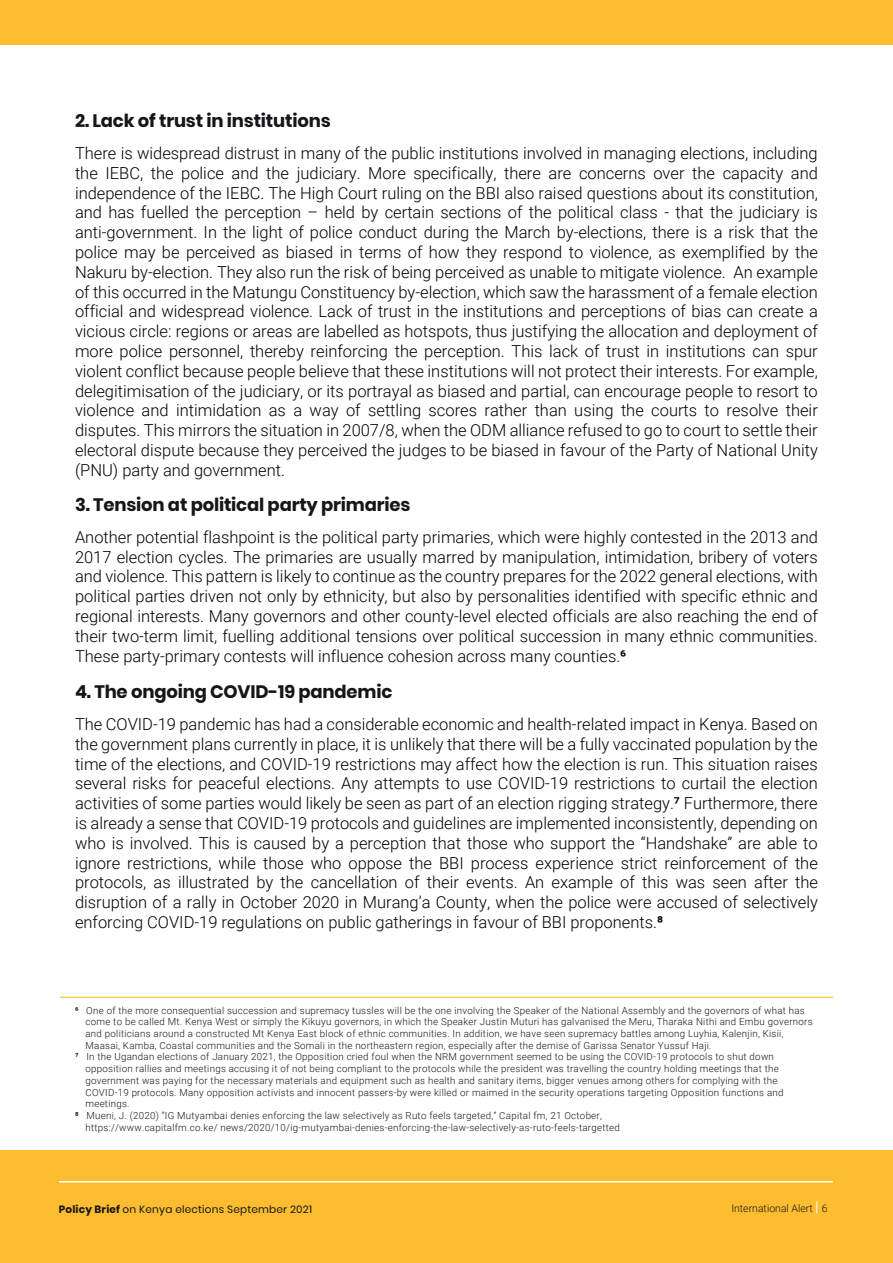
<style>
.page{position:relative;width:893px;height:1263px;background:#fff}
.page>*{position:absolute;margin:0;border:0;box-sizing:border-box;transform-origin:0 0}
.t1{font:700 18px "Poppins";letter-spacing:-.01em;color:#18151a}
.t2{font:300 16.5px/19.8px "Roboto";color:#000001;text-align:justify}
.t3{font:10.5px "Poppins";letter-spacing:.015em;color:#18151a}
.t4{font:300 10.5px "Roboto";color:#18151a}
.t5{font:300 9.75px "Roboto";letter-spacing:.025em;color:#18151a}
.s1{font-weight:500}
.s2{font-weight:700}
.s3{font-family:"Poppins";font-size:13.5px;color:#fff}
</style>
<div class="page">
<hr style="left:0;top:397px;width:1px;height:572px;background:#fdbd30">
<div style="left:0;top:0;width:893px;height:45px;background:#fdbd30"></div>
<div style="left:0;top:1151px;width:893px;height:112px;background:#fdbd30"></div>
<hr style="left:60px;top:997px;width:773px;height:1px;background:#fcc025">
<hr style="left:0;top:1151px;width:1px;height:112px;background:#fcc025">
<hr style="left:59px;top:1181px;width:774px;height:1px;background:#fff">
<p class="t1" style="left:75px;top:110px;width:257px">2. Lack of trust in institutions</p>
<p class="t2" style="left:75px;top:143px;width:744px">There is widespread distrust in many of the public institutions involved in managing elections, including the IEBC, the police and the judiciary. More specifically, there are concerns over the capacity and independence of the IEBC. The High Court ruling on the BBI also raised questions about its constitution, and has fuelled the perception – held by certain sections of the political class - that the judiciary is anti-government. In the light of police conduct during the March by-elections, there is a risk that the police may be perceived as biased in terms of how they respond to violence, as exemplified by the Nakuru by-election. They also run the risk of being perceived as unable to mitigate violence. An example of this occurred in the Matungu Constituency by-election, which saw the harassment of a female election official and widespread violence. Lack of trust in the institutions and perceptions of bias can create a vicious circle: regions or areas are labelled as hotspots, thus justifying the allocation and deployment of more police personnel, thereby reinforcing the perception. This lack of trust in institutions can spur violent conflict because people believe that these institutions will not protect their interests. For example, delegitimisation of the judiciary, or its portrayal as biased and partial, can encourage people to resort to violence and intimidation as a way of settling scores rather than using the courts to resolve their disputes. This mirrors the situation in 2007/8, when the ODM alliance refused to go to court to settle their electoral dispute because they perceived the judges to be biased in favour of the Party of National Unity (PNU) party and government.</p>
<p class="t1" style="left:75px;top:494px;width:337px">3. Tension at political party primaries</p>
<p class="t2" style="left:75px;top:526px;width:744px">Another potential flashpoint is the political party primaries, which were highly contested in the 2013 and 2017 election cycles. The primaries are usually marred by manipulation, intimidation, bribery of voters and violence. This pattern is likely to continue as the country prepares for the 2022 general elections, with political parties driven not only by ethnicity, but also by personalities identified with specific ethnic and regional interests. Many governors and other county-level elected officials are also reaching the end of their two-term limit, fuelling additional tensions over political succession in many ethnic communities.<br>These party-primary contests will influence cohesion across many counties.<span class="s1">6</span></p>
<p class="t1" style="left:75px;top:681px;width:319px">4. The ongoing COVID-19 pandemic</p>
<p class="t2" style="left:75px;top:713px;width:744px">The COVID-19 pandemic has had a considerable economic and health-related impact in Kenya. Based on the government plans currently in place, it is unlikely that there will be a fully vaccinated population by the time of the elections, and COVID-19 restrictions may affect how the election is run. This situation raises several risks for peaceful elections. Any attempts to use COVID-19 restrictions to curtail the election activities of some parties would likely be seen as part of an election rigging strategy.<span class="s1">7</span> Furthermore, there is already a sense that COVID-19 protocols and guidelines are implemented inconsistently, depending on who is involved. This is caused by a perception that those who support the “Handshake” are able to ignore restrictions, while those who oppose the BBI process experience strict reinforcement of the protocols, as illustrated by the cancellation of their events. An example of this was seen after the disruption of a rally in October 2020 in Murang’a County, when the police were accused of selectively enforcing COVID-19 regulations on public gatherings in favour of BBI proponents.<span class="s1">8</span></p>
<p class="t5" style="left:75px;top:1003px;width:731px"><span class="s1">6</span> One of the more consequential succession and supremacy tussles will be the one involving the Speaker of the National Assembly and the governors of what has</p>
<p class="t5" style="left:85px;top:1015px;width:729px">come to be called Mt. Kenya West or simply the Kikuyu governors, in which the Speaker Justin Muturi has galvanised the Meru, Tharaka Nithi and Embu governors</p>
<p class="t5" style="left:85px;top:1027px;width:700px">and politicians around a constructed Mt Kenya East block of ethnic communities. In addition, we have seen supremacy battles among Luyhia, Kalenjin, Kisii,</p>
<p class="t5" style="left:85px;top:1038px;width:628px">Maasai, Kamba, Coastal communities and the Somali in the northeastern region, especially after the demise of Garissa Senator Yussuf Haji.</p>
<p class="t5" style="left:75px;top:1050px;width:700px"><span class="s1">7</span> In the Ugandan elections of January 2021, the Opposition cried foul when the NRM government seemed to be using the COVID-19 protocols to shut down</p>
<p class="t5" style="left:85px;top:1062px;width:695px">opposition rallies and meetings accusing it of not being compliant to the protocols while the president was travelling the country holding meetings that the</p>
<p class="t5" style="left:85px;top:1073px;width:693px">government was paying for the necessary materials and equipment such as health and sanitary items, bigger venues among others for complying with the</p>
<p class="t5" style="left:85px;top:1085px;width:699px">COVID-19 protocols. Many opposition activists and innocent passers-by were killed or maimed in the security operations targeting Opposition functions and</p>
<p class="t5" style="left:85px;top:1097px;width:46px">meetings.</p>
<p class="t5" style="left:75px;top:1109px;width:528px"><span class="s1">8</span> Mueni, J. (2020) “IG Mutyambai denies enforcing the law selectively as Ruto feels targeted,” Capital fm, 21 October,</p>
<p class="t5" style="left:85px;top:1120px;width:536px">https://www.capitalfm.co.ke/ news/2020/10/ig-mutyambai-denies-enforcing-the-law-selectively-as-ruto-feels-targetted</p>
<p class="t3" style="left:59px;top:1203px;width:255px"><span class="s2">Policy Brief</span> on Kenya elections September 2021</p>
<p class="t4" style="left:731px;top:1201px;width:98px">International Alert <span class="s3">|</span> 6</p>
</div>
